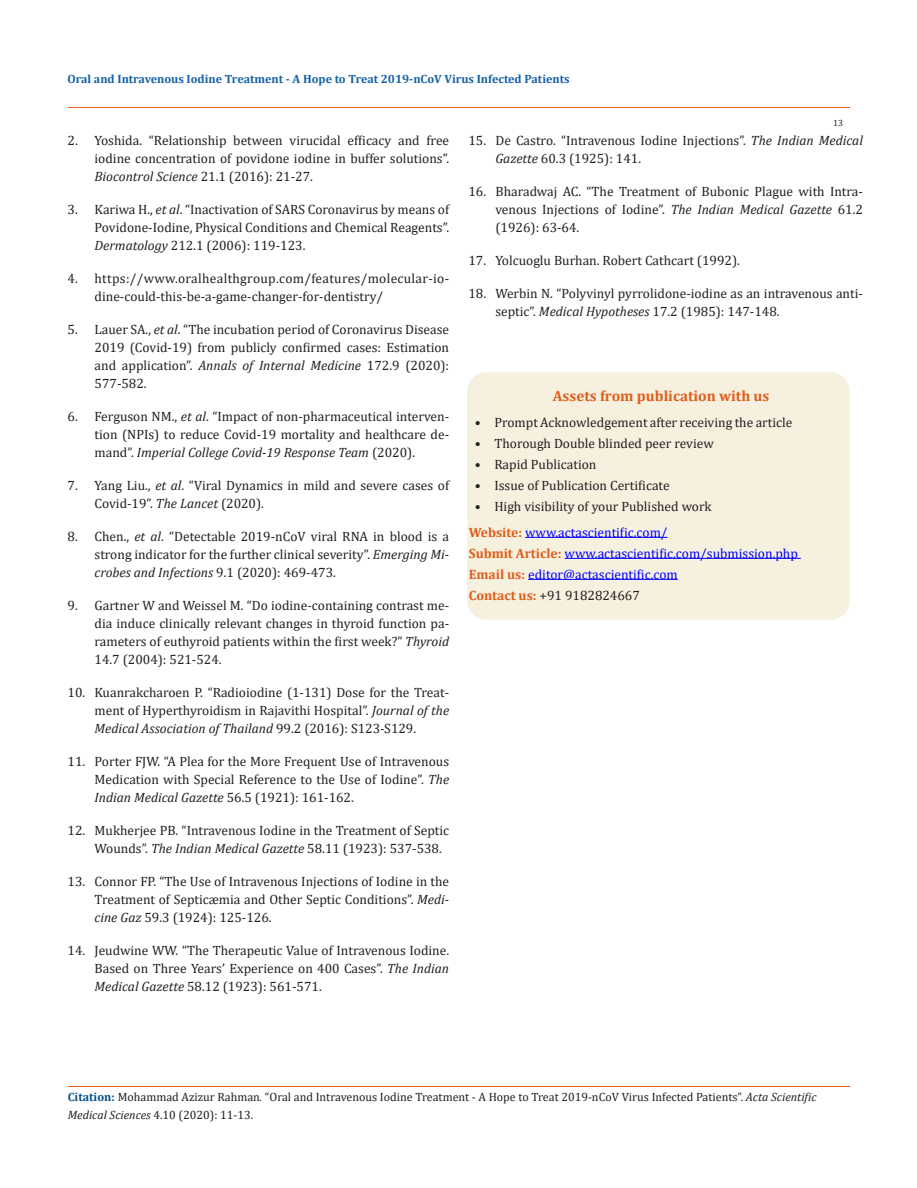
<style>
.page{position:relative;width:917px;height:1188px;background:#fff}
.page>*{position:absolute;margin:0;border:0;box-sizing:border-box;transform-origin:0 0}
.t1{font:700 15px "Cambria";color:#e05d1a}
.t2{font:13.5px/18px "Cambria";color:#231f20;text-align:justify}
.t3{font:13.5px "Cambria";color:#00f}
.t4{font:12px/18px "Cambria";color:#231f20}
.t5{font:700 12px "Cambria";color:#1560a6}
.t6{font:9px "Cambria";color:#231f20}
.s1{font-style:italic}
.s2{font-weight:700;color:#e05d1a}
.s3{font-weight:700;color:#035089}
</style>
<div class="page">
<div style="left:468px;top:373px;width:380px;height:246px;background:#f6f0df;border-radius:18px"></div>
<div style="left:467px;top:372px;width:382px;height:248px;border:2px solid #f6f0df;border-radius:18px"></div>
<hr style="left:525px;top:537px;width:142px;height:1px;background:#00f">
<hr style="left:564px;top:558px;width:236px;height:1px;background:#00f">
<hr style="left:528px;top:579px;width:149px;height:1px;background:#00f">
<hr style="left:68px;top:108px;width:781px;height:1px;background:#e05d1a">
<hr style="left:68px;top:1086px;width:781px;height:1px;background:#e05d1a">
<p class="t5" style="left:68px;top:70px;width:503px">Oral and Intravenous Iodine Treatment - A Hope to Treat 2019-nCoV Virus Infected Patients</p>
<p class="t6" style="left:833px;top:118px;width:11px">13</p>
<p class="t2" style="left:94px;top:132px;width:356px;text-indent:-27px">2. Yoshida. “Relationship between virucidal efficacy and free iodine concentration of povidone iodine in buffer solutions”.<br><span class="s1">Biocontrol Science</span> 21.1 (2016): 21-27.</p>
<p class="t2" style="left:94px;top:201px;width:356px;text-indent:-27px">3. Kariwa H., <span class="s1">et al</span>. “Inactivation of SARS Coronavirus by means of Povidone-Iodine, Physical Conditions and Chemical Reagents”.<br><span class="s1">Dermatology</span> 212.1 (2006): 119-123.</p>
<p class="t2" style="left:94px;top:270px;width:356px;text-indent:-27px">4. https://www.oralhealthgroup.com/features/molecular-io&shy;dine-could-this-be-a-game-changer-for-dentistry/</p>
<p class="t2" style="left:94px;top:321px;width:356px;text-indent:-27px">5. Lauer SA., <span class="s1">et al</span>. “The incubation period of Coronavirus Disease 2019 (Covid-19) from publicly confirmed cases: Estimation and application”. <span class="s1">Annals of Internal Medicine</span> 172.9 (2020):<br>577-582.</p>
<p class="t2" style="left:94px;top:408px;width:356px;text-indent:-27px">6. Ferguson NM., <span class="s1">et al</span>. “Impact of non-pharmaceutical interven&shy;tion (NPIs) to reduce Covid-19 mortality and healthcare de&shy;mand”. <span class="s1">Imperial College Covid-19 Response Team</span> (2020).</p>
<p class="t2" style="left:94px;top:477px;width:356px;text-indent:-27px">7. Yang Liu., <span class="s1">et al</span>. “Viral Dynamics in mild and severe cases of<br>Covid-19”. <span class="s1">The Lancet</span> (2020).</p>
<p class="t2" style="left:94px;top:528px;width:356px;text-indent:-27px">8. Chen., <span class="s1">et al</span>. “Detectable 2019-nCoV viral RNA in blood is a strong indicator for the further clinical severity”. <span class="s1">Emerging Mi&shy;crobes and Infections</span> 9.1 (2020): 469-473.</p>
<p class="t2" style="left:94px;top:597px;width:356px;text-indent:-27px">9. Gartner W and Weissel M. “Do iodine-containing contrast me&shy;dia induce clinically relevant changes in thyroid function pa&shy;rameters of euthyroid patients within the first week?” <span class="s1">Thyroid </span>14.7 (2004): 521-524.</p>
<p class="t2" style="left:94px;top:684px;width:356px;text-indent:-27px">10. Kuanrakcharoen P. “Radioiodine (1-131) Dose for the Treat&shy;ment of Hyperthyroidism in Rajavithi Hospital”. <span class="s1">Journal of the Medical Association of Thailand</span> 99.2 (2016): S123-S129.</p>
<p class="t2" style="left:94px;top:753px;width:356px;text-indent:-27px">11. Porter FJW. “A Plea for the More Frequent Use of Intravenous Medication with Special Reference to the Use of Iodine”. <span class="s1">The Indian Medical Gazette</span> 56.5 (1921): 161-162.</p>
<p class="t2" style="left:94px;top:822px;width:356px;text-indent:-27px">12. Mukherjee PB. “Intravenous Iodine in the Treatment of Septic<br>Wounds”. <span class="s1">The Indian Medical Gazette</span> 58.11 (1923): 537-538.</p>
<p class="t2" style="left:94px;top:873px;width:356px;text-indent:-27px">13. Connor FP. “The Use of Intravenous Injections of Iodine in the Treatment of Septicæmia and Other Septic Conditions”. <span class="s1">Medi&shy;cine Gaz</span> 59.3 (1924): 125-126.</p>
<p class="t2" style="left:94px;top:942px;width:356px;text-indent:-27px">14. Jeudwine WW. “The Therapeutic Value of Intravenous Iodine.<br>Based on Three Years’ Experience on 400 Cases”. <span class="s1">The Indian Medical Gazette</span> 58.12 (1923): 561-571.</p>
<p class="t2" style="left:495px;top:132px;width:369px;text-indent:-27px">15. De Castro. “Intravenous Iodine Injections”. <span class="s1">The Indian Medical<br>Gazette</span> 60.3 (1925): 141.</p>
<p class="t2" style="left:495px;top:183px;width:369px;text-indent:-27px">16. Bharadwaj AC. “The Treatment of Bubonic Plague with Intra&shy;venous Injections of Iodine”. <span class="s1">The Indian Medical Gazette</span> 61.2 (1926): 63-64.</p>
<p class="t2" style="left:468px;top:252px;width:273px">17. Yolcuoglu Burhan. Robert Cathcart (1992).</p>
<p class="t2" style="left:495px;top:285px;width:369px;text-indent:-27px">18. Werbin N. “Polyvinyl pyrrolidone-iodine as an intravenous anti&shy;septic”. <span class="s1">Medical Hypotheses</span> 17.2 (1985): 147-148.</p>
<p class="t1" style="left:553px;top:386px;width:218px">Assets from publication with us</p>
<p class="t2" style="left:475px;top:413px;width:319px">• Prompt Acknowledgement after receiving the article</p>
<p class="t2" style="left:475px;top:434px;width:240px">• Thorough Double blinded peer review</p>
<p class="t2" style="left:475px;top:455px;width:123px">• Rapid Publication</p>
<p class="t2" style="left:475px;top:476px;width:196px">• Issue of Publication Certificate</p>
<p class="t2" style="left:475px;top:497px;width:238px">• High visibility of your Published work</p>
<p class="t3" style="left:468px;top:524px;width:200px"><span class="s2">Website:</span> www.actascientific.com/</p>
<p class="t3" style="left:468px;top:545px;width:330px"><span class="s2">Submit Article:</span> www.actascientific.com/submission.php</p>
<p class="t3" style="left:468px;top:566px;width:210px"><span class="s2">Email us:</span> editor@actascientific.com</p>
<p class="t2" style="left:468px;top:586px;width:173px"><span class="s2">Contact us:</span> +91 9182824667</p>
<p class="t4" style="left:68px;top:1088px;width:750px"><span class="s3">Citation:</span> Mohammad Azizur Rahman<span class="s1">.</span> “Oral and Intravenous Iodine Treatment - A Hope to Treat 2019-nCoV Virus Infected Patients”. <span class="s1">Acta Scientific<br>Medical Sciences</span> 4.10 (2020): 11-13.</p>
</div>
